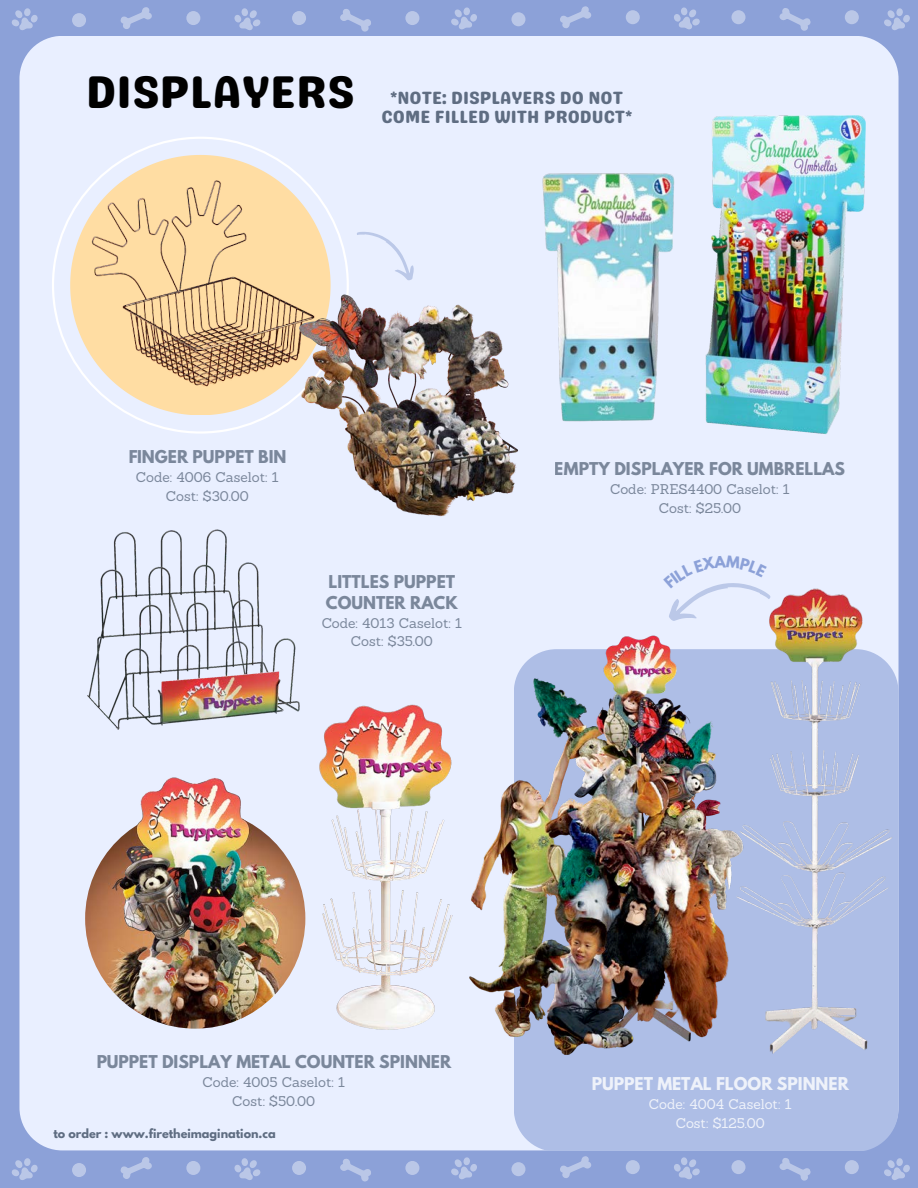
<style>
.page{position:relative;width:918px;height:1188px;background:#8ca1d8}
.page>*{position:absolute;margin:0;border:0;box-sizing:border-box;transform-origin:0 0}
.t1{font:45.6px "Genty Sans";color:#000}
.t2{font:17.7px/19.2px "Genty Sans";color:#5f6d82;text-align:center}
.t3{font:700 15.75px/20.2px "League Spartan";color:#5f6d82}
.t4{font:700 15.75px "League Spartan";color:#fff}
.t5{font:13.65px/18.5px "Sanchez";color:#5f6d82;text-align:center}
.t6{font:13.65px/18.5px "Sanchez";color:#fff;text-align:center}
.t7{font:700 11.25px "League Spartan";color:#5f6d82}
</style>
<div class="page">
<div style="left:19px;top:36px;width:880px;height:1114px;background:#e9efff"></div>
<div style="left:514px;top:1061px;width:385px;height:90px;background:#aebee6"></div>
<svg style="left:338px;top:9px;width:36px;height:29px"></svg>
<svg style="left:12px;top:8px;width:26px;height:22px"></svg>
<div style="left:72px;top:13px;width:14px;height:14px;background:#bac7e7;border-radius:50%"></div>
<svg style="left:234px;top:8px;width:26px;height:22px"></svg>
<svg style="left:118px;top:7px;width:37px;height:30px"></svg>
<div style="left:186px;top:11px;width:14px;height:14px;background:#bac7e7;border-radius:50%"></div>
<div style="left:292px;top:11px;width:14px;height:14px;background:#bac7e7;border-radius:50%"></div>
<div style="left:405px;top:11px;width:14px;height:14px;background:#bac7e7;border-radius:50%"></div>
<svg style="left:777px;top:8px;width:36px;height:29px"></svg>
<svg style="left:451px;top:7px;width:26px;height:22px"></svg>
<div style="left:511px;top:12px;width:14px;height:14px;background:#bac7e7;border-radius:50%"></div>
<svg style="left:674px;top:7px;width:25px;height:22px"></svg>
<svg style="left:560px;top:6px;width:31px;height:22px"></svg>
<div style="left:626px;top:10px;width:14px;height:14px;background:#bac7e7;border-radius:50%"></div>
<div style="left:731px;top:10px;width:15px;height:14px;background:#bac7e7;border-radius:50%"></div>
<div style="left:845px;top:10px;width:14px;height:14px;background:#bac7e7;border-radius:50%"></div>
<svg style="left:884px;top:8px;width:26px;height:22px"></svg>
<svg style="left:340px;top:1159px;width:31px;height:23px"></svg>
<svg style="left:12px;top:1158px;width:26px;height:22px"></svg>
<div style="left:72px;top:1163px;width:14px;height:14px;background:#bac7e7;border-radius:50%"></div>
<svg style="left:234px;top:1158px;width:26px;height:22px"></svg>
<svg style="left:118px;top:1149px;width:37px;height:30px"></svg>
<div style="left:186px;top:1161px;width:14px;height:14px;background:#bac7e7;border-radius:50%"></div>
<div style="left:292px;top:1161px;width:14px;height:14px;background:#bac7e7;border-radius:50%"></div>
<div style="left:405px;top:1161px;width:14px;height:14px;background:#bac7e7;border-radius:50%"></div>
<svg style="left:779px;top:1158px;width:32px;height:23px"></svg>
<svg style="left:451px;top:1157px;width:26px;height:22px"></svg>
<div style="left:511px;top:1162px;width:14px;height:14px;background:#bac7e7;border-radius:50%"></div>
<svg style="left:674px;top:1157px;width:25px;height:22px"></svg>
<svg style="left:557px;top:1149px;width:37px;height:29px"></svg>
<div style="left:626px;top:1160px;width:14px;height:14px;background:#bac7e7;border-radius:50%"></div>
<div style="left:731px;top:1160px;width:15px;height:14px;background:#bac7e7;border-radius:50%"></div>
<div style="left:845px;top:1160px;width:14px;height:14px;background:#bac7e7;border-radius:50%"></div>
<svg style="left:884px;top:1158px;width:26px;height:22px"></svg>
<img style="left:498px;top:150px;width:229px;height:296px">
<svg style="left:52px;top:137px;width:297px;height:297px;fill:#fedda3"></svg>
<img style="left:259px;top:675px;width:198px;height:381px">
<img style="left:279px;top:285px;width:278px;height:245px">
<img style="left:46px;top:508px;width:291px;height:233px">
<img style="left:701px;top:115px;width:165px;height:326px">
<img style="left:85px;top:808px;width:220px;height:221px;border-radius:50%">
<img style="left:84px;top:755px;width:222px;height:204px">
<svg style="left:356px;top:219px;width:65px;height:66px"></svg>
<img style="left:457px;top:622px;width:210px;height:439px">
<img style="left:667px;top:551px;width:232px;height:531px">
<svg style="left:663px;top:555px;width:108px;height:73px"></svg>
<h1 class="t1" style="left:86px;top:64px;width:270px">DISPLAYERS</h1>
<h3 class="t2" style="left:382px;top:88px;width:252px">*NOTE: DISPLAYERS DO NOT<br>COME FILLED WITH PRODUCT*</h3>
<p class="t3" style="left:128px;top:448px;width:160px">FINGER PUPPET BIN</p>
<p class="t5" style="left:136px;top:468px;width:144px">Code: 4006 Caselot: 1<br>Cost: $30.00</p>
<p class="t3" style="left:555px;top:460px;width:292px">EMPTY DISPLAYER FOR UMBRELLAS</p>
<p class="t5" style="left:610px;top:480px;width:181px">Code: PRES4400 Caselot: 1<br>Cost: $25.00</p>
<p class="t3" style="left:326px;top:574px;width:133px">LITTLES PUPPET<br>COUNTER RACK</p>
<p class="t5" style="left:322px;top:614px;width:142px">Code: 4013 Caselot: 1<br>Cost: $35.00</p>
<p class="t3" style="left:96px;top:1053px;width:356px">PUPPET DISPLAY METAL COUNTER SPINNER</p>
<p class="t5" style="left:202px;top:1073px;width:144px">Code: 4005 Caselot: 1<br>Cost: $50.00</p>
<h2 class="t7" style="left:53px;top:1128px;width:224px">to order : www.firetheimagination.ca</h2>
<p class="t4" style="left:592px;top:1076px;width:259px">PUPPET METAL FLOOR SPINNER</p>
<p class="t6" style="left:649px;top:1095px;width:144px">Code: 4004 Caselot: 1<br>Cost: $125.00</p>
</div>
